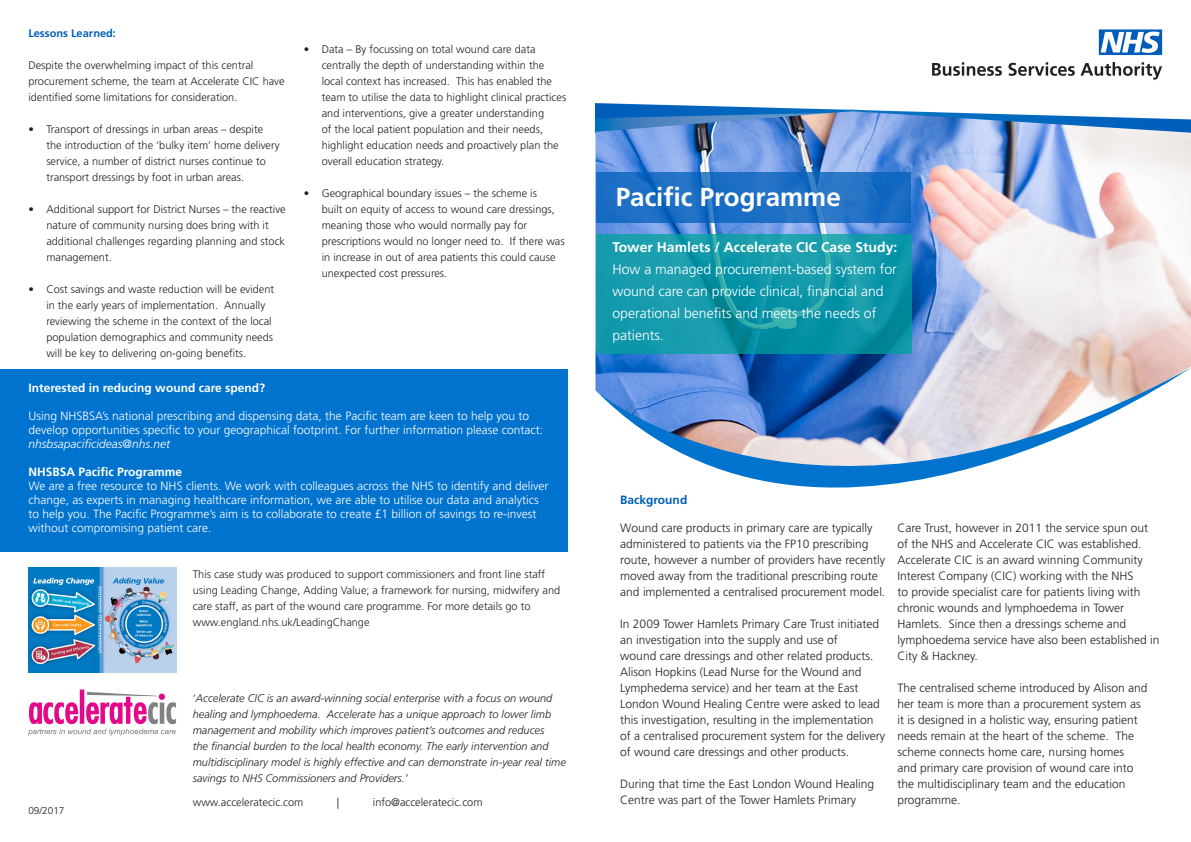
<style>
.page{position:relative;width:1191px;height:842px;background:#fff}
.page>*{position:absolute;margin:0;border:0;box-sizing:border-box;transform-origin:0 0}
.t1{font:700 26px "Frutiger LT Std";color:#fff}
.t2{font:300 14px/22px "Frutiger LT Std";color:#fff}
.t3{font:700 14px "Frutiger LT Std";color:#fff}
.t4{font:300 12px/16px "Frutiger LT Std";color:#231f20}
.t5{font:300 12px/14px "Frutiger LT Std";color:#fff}
.t6{font:700 12px "Frutiger LT Std";color:#fff}
.t7{font:italic 300 12px "Frutiger LT Std";color:#fff}
.t8{font:700 12px "Frutiger LT Std";color:#005fb9}
.t9{font:300 11px/16px "Frutiger LT Std";color:#231f20}
.t10{font:italic 300 11px/16px "Frutiger LT Std";color:#231f20}
.t11{font:700 11px "Frutiger LT Std";color:#005fb9}
.t12{font:300 10px "Frutiger LT Std";color:#231f20}
.s1{font-style:normal}
</style>
<div class="page">
<div style="left:0;top:369px;width:567px;height:183px;background:#0073ce"></div>
<img style="left:595px;top:29px;width:568px;height:82px">
<img style="left:595px;top:111px;width:596px;height:280px">
<svg style="left:596px;top:234px;width:315px;height:120px;background:#1298a8"></svg>
<svg style="left:596px;top:173px;width:315px;height:50px;background:#1d6fc3"></svg>
<svg style="left:596px;top:368px;width:595px;height:120px"></svg>
<img style="left:28px;top:689px;width:148px;height:47px">
<img style="left:29px;top:567px;width:147px;height:105px">
<p class="t11" style="left:28px;top:26px;width:89px">Lessons Learned:</p>
<p class="t9" style="left:28px;top:57px;width:258px">Despite the overwhelming impact of this central procurement scheme, the team at Accelerate CIC have identified some limitations for consideration.</p>
<p class="t9" style="left:46px;top:121px;width:235px;text-indent:-18px">• Transport of dressings in urban areas – despite the introduction of the ‘bulky item’ home delivery service, a number of district nurses continue to transport dressings by foot in urban areas.</p>
<p class="t9" style="left:46px;top:201px;width:241px;text-indent:-18px">• Additional support for District Nurses – the reactive nature of community nursing does bring with it additional challenges regarding planning and stock management.</p>
<p class="t9" style="left:46px;top:281px;width:229px;text-indent:-18px">• Cost savings and waste reduction will be evident in the early years of implementation. Annually reviewing the scheme in the context of the local population demographics and community needs will be key to delivering on-going benefits.</p>
<p class="t9" style="left:322px;top:41px;width:246px;text-indent:-18px">• Data – By focussing on total wound care data centrally the depth of understanding within the local context has increased. This has enabled the team to utilise the data to highlight clinical practices and interventions, give a greater understanding<br>of the local patient population and their needs, highlight education needs and proactively plan the overall education strategy.</p>
<p class="t9" style="left:322px;top:185px;width:244px;text-indent:-18px">• Geographical boundary issues – the scheme is<br>built on equity of access to wound care dressings, meaning those who would normally pay for prescriptions would no longer need to. If there was in increase in out of area patients this could cause unexpected cost pressures.</p>
<p class="t6" style="left:28px;top:381px;width:238px">Interested in reducing wound care spend?</p>
<p class="t5" style="left:28px;top:409px;width:502px">Using NHSBSA’s national prescribing and dispensing data, the Pacific team are keen to help you to</p>
<p class="t5" style="left:28px;top:423px;width:516px">develop opportunities specific to your geographical footprint. For further information please contact:</p>
<p class="t7" style="left:28px;top:437px;width:143px">nhsbsapacificideas@nhs.net</p>
<p class="t6" style="left:28px;top:465px;width:155px">NHSBSA Pacific Programme</p>
<p class="t5" style="left:28px;top:479px;width:521px">We are a free resource to NHS clients. We work with colleagues across the NHS to identify and deliver change, as experts in managing healthcare information, we are able to utilise our data and analytics to help you. The Pacific Programme’s aim is to collaborate to create £1 billion of savings to re-invest without compromising patient care.</p>
<p class="t12" style="left:28px;top:804px;width:38px">09/2017</p>
<p class="t9" style="left:193px;top:566px;width:369px">This case study was produced to support commissioners and front line staff using Leading Change, Adding Value; a framework for nursing, midwifery and care staff, as part of the wound care programme. For more details go to</p>
<p class="t9" style="left:193px;top:614px;width:178px">www.england.nhs.uk/LeadingChange</p>
<p class="t10" style="left:193px;top:690px;width:374px"><span class="s1">‘</span>Accelerate CIC is an award-winning social enterprise with a focus on wound healing and lymphoedema. Accelerate has a unique approach to lower limb management and mobility which improves patient’s outcomes and reduces<br>the financial burden to the local health economy. The early intervention and multidisciplinary model is highly effective and can demonstrate in-year real time savings to NHS Commissioners and Providers.’</p>
<p class="t9" style="left:193px;top:794px;width:112px">www.acceleratecic.com</p>
<p class="t9" style="left:337px;top:794px;width:4px">|</p>
<p class="t9" style="left:373px;top:794px;width:111px">info@acceleratecic.com</p>
<p class="t1" style="left:616px;top:181px;width:226px">Pacific Programme</p>
<p class="t3" style="left:612px;top:239px;width:286px">Tower Hamlets / Accelerate CIC Case Study:</p>
<p class="t2" style="left:612px;top:259px;width:286px">How a managed procurement-based system for wound care can provide clinical, financial and operational benefits and meets the needs of patients.</p>
<p class="t8" style="left:620px;top:493px;width:69px">Background</p>
<p class="t4" style="left:620px;top:520px;width:266px">Wound care products in primary care are typically administered to patients via the FP10 prescribing route, however a number of providers have recently moved away from the traditional prescribing route and implemented a centralised procurement model.</p>
<p class="t4" style="left:620px;top:616px;width:266px">In 2009 Tower Hamlets Primary Care Trust initiated an investigation into the supply and use of<br>wound care dressings and other related products.<br>Alison Hopkins (Lead Nurse for the Wound and Lymphedema service) and her team at the East London Wound Healing Centre were asked to lead this investigation, resulting in the implementation of a centralised procurement system for the delivery of wound care dressings and other products.</p>
<p class="t4" style="left:620px;top:776px;width:255px">During that time the East London Wound Healing<br>Centre was part of the Tower Hamlets Primary</p>
<p class="t4" style="left:897px;top:520px;width:264px">Care Trust, however in 2011 the service spun out of the NHS and Accelerate CIC was established.<br>Accelerate CIC is an award winning Community Interest Company (CIC) working with the NHS<br>to provide specialist care for patients living with chronic wounds and lymphoedema in Tower Hamlets. Since then a dressings scheme and lymphoedema service have also been established in City &amp; Hackney.</p>
<p class="t4" style="left:897px;top:680px;width:251px">The centralised scheme introduced by Alison and her team is more than a procurement system as it is designed in a holistic way, ensuring patient needs remain at the heart of the scheme. The scheme connects home care, nursing homes<br>and primary care provision of wound care into the multidisciplinary team and the education programme.</p>
</div>
